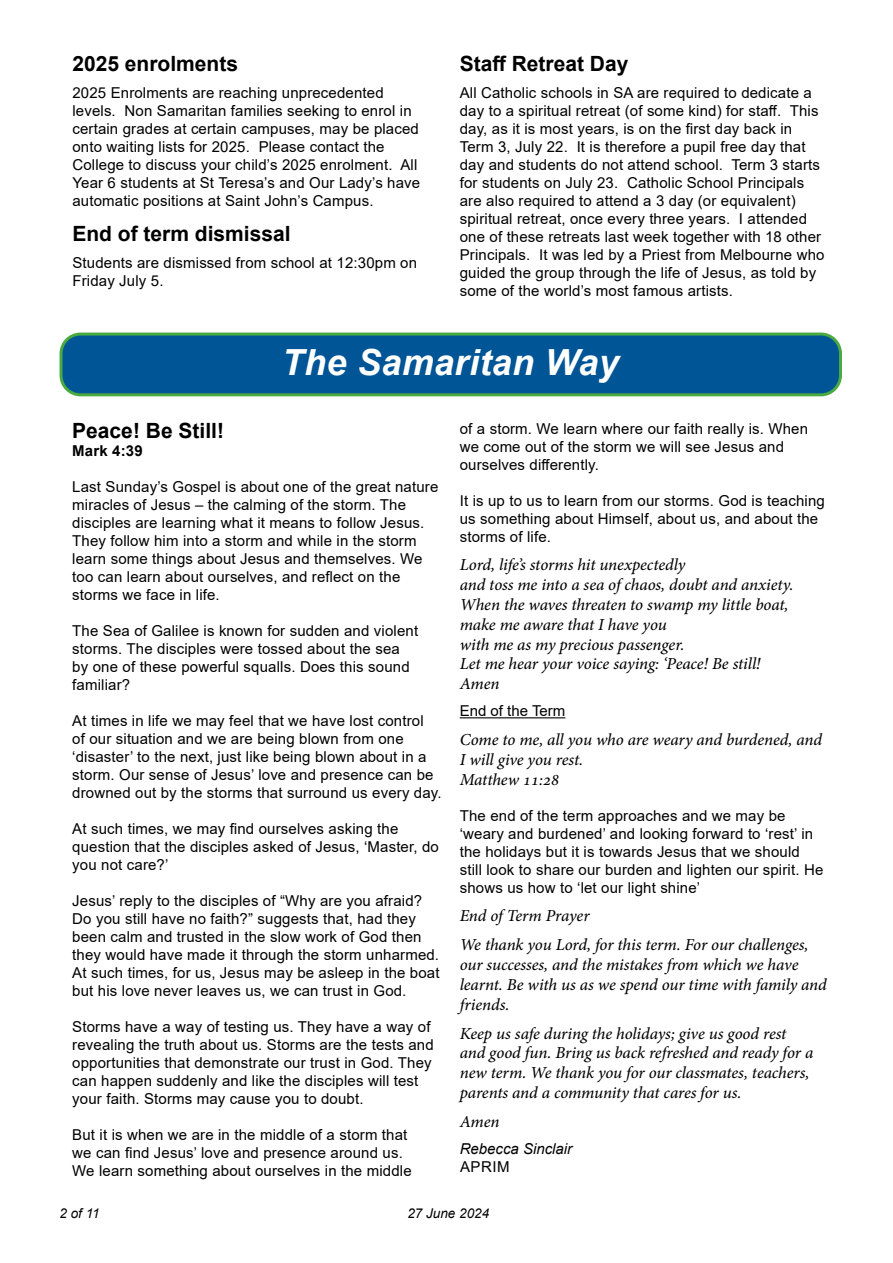
<style>
.page{position:relative;width:893px;height:1263px;background:#fff}
.page>*{position:absolute;margin:0;border:0;box-sizing:border-box;transform-origin:0 0}
.t1{font:italic 700 36px "Arial";letter-spacing:.01em;color:#fff}
.t2{font:700 21px "Arial";color:#000}
.t3{font:italic 16.5px/19.8px "Adobe Hebrew";letter-spacing:-.005em;color:#000}
.t4{font:15px/18px "Arial";letter-spacing:.01em;color:#000}
.t5{font:italic 15px "Arial";color:#000}
.t6{font:700 15px "Arial";letter-spacing:.01em;color:#000}
.t7{font:italic 13.5px "Arial";color:#000}
</style>
<div class="page">
<div style="left:61px;top:334px;width:779px;height:61px;background:#005596;border-radius:20px"></div>
<div style="left:60px;top:333px;width:782px;height:63px;border:3px solid #49a942;border-radius:20px"></div>
<hr style="left:460px;top:717px;width:105px;height:1px;background:#000">
<h2 class="t2" style="left:72px;top:49px;width:167px">2025 enrolments</h2>
<p class="t4" style="left:72px;top:84px;width:349px">2025 Enrolments are reaching unprecedented levels. Non Samaritan families seeking to enrol in certain grades at certain campuses, may be placed onto waiting lists for 2025. Please contact the College to discuss your child’s 2025 enrolment. All Year 6 students at St Teresa’s and Our Lady’s have automatic positions at Saint John’s Campus.</p>
<h2 class="t2" style="left:72px;top:218px;width:220px">End of term dismissal</h2>
<p class="t4" style="left:72px;top:253px;width:346px">Students are dismissed from school at 12:30pm on<br>Friday July 5.</p>
<h2 class="t2" style="left:460px;top:49px;width:170px">Staff Retreat Day</h2>
<p class="t4" style="left:460px;top:84px;width:366px">All Catholic schools in SA are required to dedicate a day to a spiritual retreat (of some kind) for staff. This day, as it is most years, is on the first day back in Term 3, July 22. It is therefore a pupil free day that day and students do not attend school. Term 3 starts for students on July 23. Catholic School Principals are also required to attend a 3 day (or equivalent) spiritual retreat, once every three years. I attended one of these retreats last week together with 18 other Principals. It was led by a Priest from Melbourne who guided the group through the life of Jesus, as told by some of the world’s most famous artists.</p>
<h1 class="t1" style="left:282px;top:338px;width:339px">The Samaritan Way</h1>
<h2 class="t2" style="left:72px;top:416px;width:153px">Peace! Be Still!</h2>
<p class="t6" style="left:72px;top:440px;width:72px">Mark 4:39</p>
<p class="t4" style="left:72px;top:478px;width:368px">Last Sunday’s Gospel is about one of the great nature miracles of Jesus – the calming of the storm. The disciples are learning what it means to follow Jesus.<br>They follow him into a storm and while in the storm learn some things about Jesus and themselves. We too can learn about ourselves, and reflect on the storms we face in life.</p>
<p class="t4" style="left:72px;top:622px;width:347px">The Sea of Galilee is known for sudden and violent storms. The disciples were tossed about the sea by one of these powerful squalls. Does this sound familiar?</p>
<p class="t4" style="left:72px;top:712px;width:371px">At times in life we may feel that we have lost control<br>of our situation and we are being blown from one ‘disaster’ to the next, just like being blown about in a storm. Our sense of Jesus’ love and presence can be drowned out by the storms that surround us every day.</p>
<p class="t4" style="left:72px;top:820px;width:368px">At such times, we may find ourselves asking the question that the disciples asked of Jesus, ‘Master, do you not care?’</p>
<p class="t4" style="left:72px;top:892px;width:369px">Jesus’ reply to the disciples of “Why are you afraid?<br>Do you still have no faith?” suggests that, had they been calm and trusted in the slow work of God then they would have made it through the storm unharmed.<br>At such times, for us, Jesus may be asleep in the boat but his love never leaves us, we can trust in God.</p>
<p class="t4" style="left:72px;top:1018px;width:363px">Storms have a way of testing us. They have a way of revealing the truth about us. Storms are the tests and opportunities that demonstrate our trust in God. They can happen suddenly and like the disciples will test your faith. Storms may cause you to doubt.</p>
<p class="t4" style="left:72px;top:1126px;width:341px">But it is when we are in the middle of a storm that we can find Jesus’ love and presence around us.<br>We learn something about ourselves in the middle</p>
<p class="t4" style="left:460px;top:419px;width:350px">of a storm. We learn where our faith really is. When we come out of the storm we will see Jesus and ourselves differently.</p>
<p class="t4" style="left:460px;top:491px;width:367px">It is up to us to learn from our storms. God is teaching us something about Himself, about us, and about the storms of life.</p>
<p class="t3" style="left:460px;top:555px;width:335px">Lord, life’s storms hit unexpectedly<br>and toss me into a sea of chaos, doubt and anxiety.<br>When the waves threaten to swamp my little boat, make me aware that I have you<br>with me as my precious passenger.<br>Let me hear your voice saying: ‘Peace! Be still!<br>Amen</p>
<p class="t4" style="left:460px;top:702px;width:107px">End of the Term</p>
<p class="t3" style="left:460px;top:730px;width:364px">Come to me, all you who are weary and burdened, and<br>I will give you rest.<br>Matthew 11:28</p>
<p class="t4" style="left:460px;top:806px;width:365px">The end of the term approaches and we may be ‘weary and burdened’ and looking forward to ‘rest’ in the holidays but it is towards Jesus that we should still look to share our burden and lighten our spirit. He shows us how to ‘let our light shine’</p>
<p class="t3" style="left:460px;top:902px;width:350px;line-height:28.8px">End of Term Prayer<br>We thank you Lord, for this term. For our challenges,</p>
<p class="t3" style="left:460px;top:955px;width:369px">our successes, and the mistakes from which we have learnt. Be with us as we spend our time with family and friends.</p>
<p class="t3" style="left:460px;top:1023px;width:355px">Keep us safe during the holidays; give us good rest and good fun. Bring us back refreshed and ready for a new term. We thank you for our classmates, teachers, parents and a community that cares for us.</p>
<p class="t3" style="left:460px;top:1111px;width:41px">Amen</p>
<p class="t5" style="left:460px;top:1139px;width:114px">Rebecca Sinclair</p>
<p class="t4" style="left:460px;top:1157px;width:51px">APRIM</p>
<p class="t7" style="left:60px;top:1205px;width:42px">2 of 11</p>
<p class="t7" style="left:407px;top:1205px;width:83px">27 June 2024</p>
</div>
